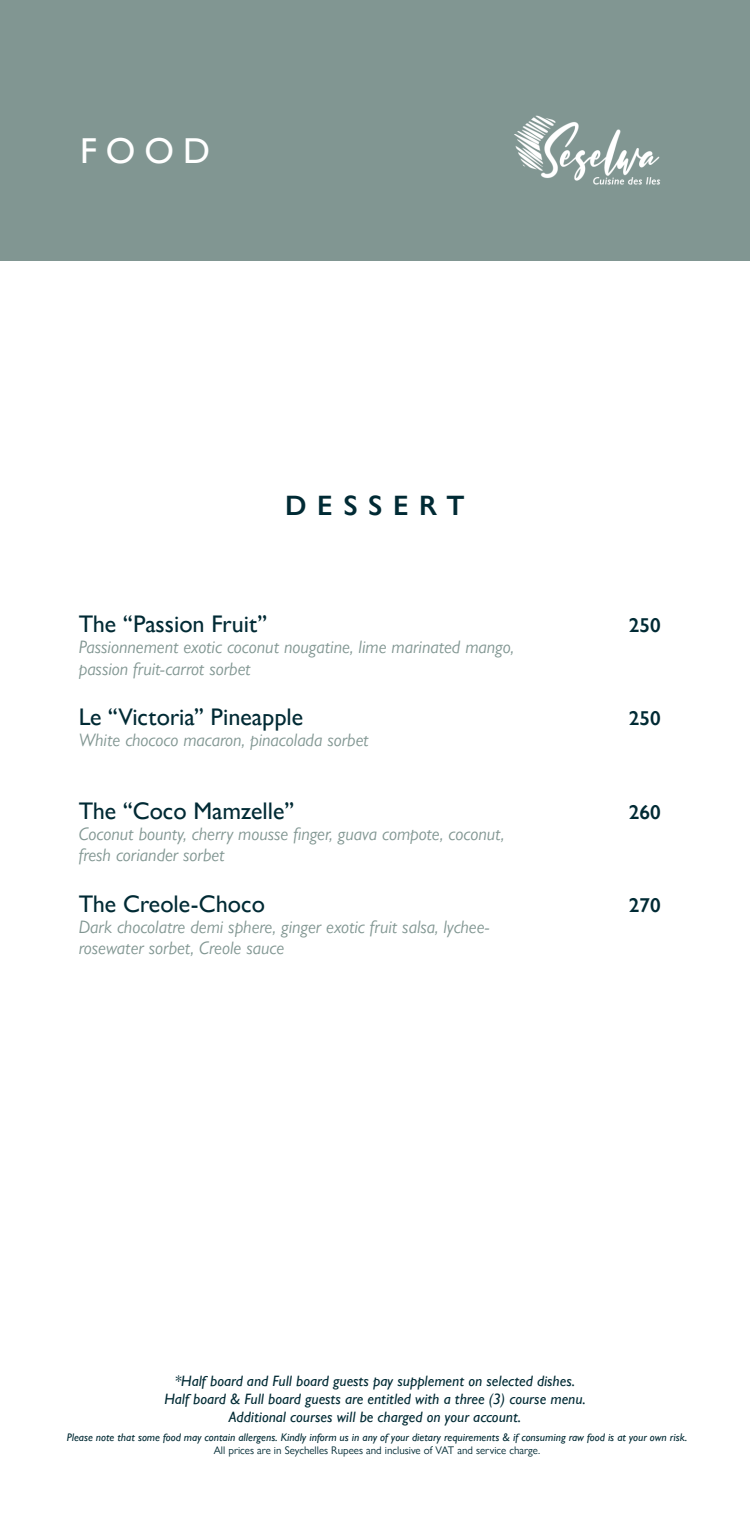
<style>
.page{position:relative;width:750px;height:1534px;background:#fff}
.page>*{position:absolute;margin:0;border:0;box-sizing:border-box;transform-origin:0 0}
.t1{font:500 36px "Gill Sans Nova";color:#fff}
.t2{font:600 28px "Gill Sans Nova";letter-spacing:.375em;color:#002a34}
.t3{font:500 24px "Gill Sans Nova";color:#002a34}
.t4{font:600 20px "Gill Sans Nova";color:#002a34}
.t5{font:italic 18px/21.6px "Gill Sans Nova";color:#819692}
.t6{font:italic 500 15px/18px "Gill Sans Nova";color:#002a34;text-align:center}
.t7{font:italic 500 11px "Gill Sans Nova";color:#002a34}
.t8{font:11px "Gill Sans Nova";color:#002a34}
</style>
<div class="page">
<div style="left:0;top:0;width:750px;height:261px;background:#819692"></div>
<img style="left:514px;top:115px;width:147px;height:70px">
<h1 class="t1" style="left:80px;top:137px;width:131px">FOOD</h1>
<h2 class="t2" style="left:285px;top:496px;width:181px">DESSERT</h2>
<h3 class="t3" style="left:79px;top:615px;width:190px">The “Passion Fruit”</h3>
<p class="t4" style="left:629px;top:618px;width:33px">250</p>
<p class="t5" style="left:79px;top:638px;width:437px">Passionnement exotic coconut nougatine, lime marinated mango, passion fruit-carrot sorbet</p>
<h3 class="t3" style="left:79px;top:708px;width:226px">Le “Victoria” Pineapple</h3>
<p class="t4" style="left:629px;top:712px;width:33px">250</p>
<p class="t5" style="left:79px;top:731px;width:292px">White chococo macaron, pinacolada sorbet</p>
<h3 class="t3" style="left:79px;top:801px;width:217px">The “Coco Mamzelle”</h3>
<p class="t4" style="left:629px;top:805px;width:33px">260</p>
<p class="t5" style="left:79px;top:822px;width:427px">Coconut bounty, cherry mousse finger, guava compote, coconut, fresh coriander sorbet</p>
<h3 class="t3" style="left:79px;top:894px;width:188px">The Creole-Choco</h3>
<p class="t4" style="left:629px;top:898px;width:33px">270</p>
<p class="t5" style="left:79px;top:918px;width:412px">Dark chocolatre demi sphere, ginger exotic fruit salsa, lychee&shy;rosewater sorbet, Creole sauce</p>
<p class="t6" style="left:164px;top:1373px;width:423px">*Half board and Full board guests pay supplement on selected dishes.<br>Half board &amp; Full board guests are entitled with a three (3) course menu.<br>Additional courses will be charged on your account.</p>
<p class="t7" style="left:67px;top:1433px;width:622px">Please note that some food may contain allergens. Kindly inform us in any of your dietary requirements &amp; if consuming raw food is at your own risk.</p>
<p class="t8" style="left:214px;top:1446px;width:328px">All prices are in Seychelles Rupees and inclusive of VAT and service charge.</p>
</div>
